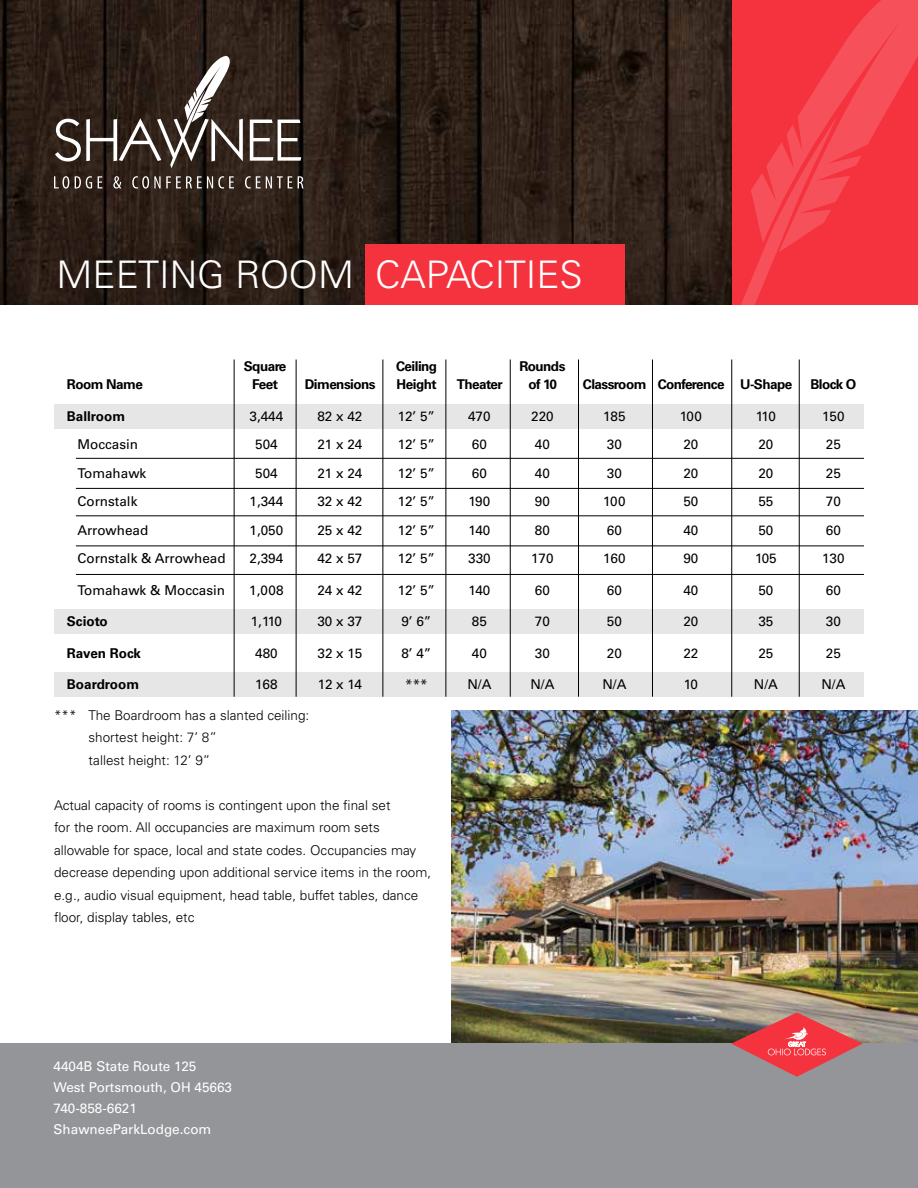
<style>
.page{position:relative;width:918px;height:1188px;background:#fff}
.page>*{position:absolute;margin:0;border:0;box-sizing:border-box;transform-origin:0 0}
.t1{font:300 37.95px "Univers LT Std";color:#fff}
.t2{font:13.5px "Univers LT Std";color:#000}
.t3{font:300 13.5px/22.5px "Univers LT Std";color:#000}
.t4{font:700 13.5px "Univers LT Std";letter-spacing:-.04em;color:#000}
.t5{font:13.5px/21px "Univers LT Std";color:#fff}
.t6{font:700 13.5px "Univers LT Std";color:#000}
</style>
<div class="page">
<img style="left:452px;top:710px;width:466px;height:334px">
<img style="left:0;top:0;width:692px;height:305px">
<div style="left:0;top:1044px;width:918px;height:144px;background:#939598"></div>
<svg style="left:731px;top:1012px;width:132px;height:65px"></svg>
<div style="left:365px;top:245px;width:259px;height:60px;background:#f5333f"></div>
<svg style="left:250px;top:120px;width:51px;height:41px"></svg>
<svg style="left:54px;top:176px;width:15px;height:13px"></svg>
<svg style="left:75px;top:176px;width:17px;height:13px"></svg>
<svg style="left:98px;top:176px;width:4px;height:12px"></svg>
<svg style="left:113px;top:176px;width:8px;height:13px"></svg>
<svg style="left:132px;top:176px;width:102px;height:13px"></svg>
<svg style="left:245px;top:176px;width:47px;height:13px"></svg>
<svg style="left:298px;top:176px;width:6px;height:12px"></svg>
<svg style="left:55px;top:54px;width:188px;height:114px;background:#4b4039"></svg>
<svg style="left:692px;top:0;width:226px;height:305px;background:#d2373f"></svg>
<div style="left:54px;top:404px;width:810px;height:25px;background:#e6e6e6"></div>
<div style="left:54px;top:609px;width:810px;height:25px;background:#e6e6e6"></div>
<div style="left:54px;top:672px;width:810px;height:25px;background:#e6e6e6"></div>
<hr style="left:234px;top:360px;width:1px;height:337px;background:#000">
<hr style="left:296px;top:360px;width:1px;height:337px;background:#000">
<hr style="left:382px;top:360px;width:1px;height:337px;background:#000">
<hr style="left:446px;top:360px;width:1px;height:337px;background:#000">
<hr style="left:510px;top:360px;width:1px;height:337px;background:#000">
<hr style="left:578px;top:360px;width:1px;height:337px;background:#000">
<hr style="left:652px;top:360px;width:1px;height:337px;background:#000">
<hr style="left:731px;top:360px;width:1px;height:337px;background:#000">
<hr style="left:799px;top:360px;width:1px;height:337px;background:#000">
<hr style="left:76px;top:458px;width:788px;height:1px;background:#000">
<hr style="left:76px;top:488px;width:788px;height:1px;background:#000">
<hr style="left:76px;top:515px;width:788px;height:1px;background:#000">
<hr style="left:76px;top:546px;width:788px;height:1px;background:#000">
<hr style="left:76px;top:574px;width:788px;height:1px;background:#000">
<h1 class="t1" style="left:57px;top:252px;width:528px">MEETING ROOM CAPACITIES</h1>
<p class="t4" style="left:244px;top:359px;width:44px">Square</p>
<p class="t4" style="left:396px;top:359px;width:43px">Ceiling</p>
<p class="t4" style="left:519px;top:359px;width:48px">Rounds</p>
<p class="t4" style="left:67px;top:377px;width:77px">Room Name</p>
<p class="t4" style="left:252px;top:377px;width:27px">Feet</p>
<p class="t4" style="left:305px;top:377px;width:72px">Dimensions</p>
<p class="t4" style="left:397px;top:377px;width:42px">Height</p>
<p class="t4" style="left:457px;top:377px;width:48px">Theater</p>
<p class="t4" style="left:528px;top:377px;width:30px">of 10</p>
<p class="t4" style="left:583px;top:377px;width:211px">Classroom Conference U-Shape</p>
<p class="t4" style="left:810px;top:377px;width:48px">Block O</p>
<p class="t6" style="left:67px;top:408px;width:60px">Ballroom</p>
<p class="t2" style="left:250px;top:408px;width:35px">3,444</p>
<p class="t2" style="left:317px;top:408px;width:47px">82 x 42</p>
<p class="t2" style="left:398px;top:408px;width:39px">12’ 5”</p>
<p class="t2" style="left:468px;top:408px;width:24px">470</p>
<p class="t2" style="left:531px;top:408px;width:24px">220</p>
<p class="t2" style="left:603px;top:408px;width:24px">185</p>
<p class="t2" style="left:680px;top:408px;width:24px">100</p>
<p class="t2" style="left:756px;top:408px;width:21px">110</p>
<p class="t2" style="left:822px;top:408px;width:24px">150</p>
<p class="t2" style="left:77px;top:437px;width:62px">Moccasin</p>
<p class="t2" style="left:255px;top:437px;width:24px">504</p>
<p class="t2" style="left:317px;top:437px;width:47px">21 x 24</p>
<p class="t2" style="left:398px;top:437px;width:39px">12’ 5”</p>
<p class="t2" style="left:472px;top:437px;width:17px">60</p>
<p class="t2" style="left:535px;top:437px;width:17px">40</p>
<p class="t2" style="left:607px;top:437px;width:17px">30</p>
<p class="t2" style="left:683px;top:437px;width:17px">20</p>
<p class="t2" style="left:758px;top:437px;width:17px">20</p>
<p class="t2" style="left:826px;top:437px;width:17px">25</p>
<p class="t2" style="left:77px;top:465px;width:70px">Tomahawk</p>
<p class="t2" style="left:255px;top:465px;width:24px">504</p>
<p class="t2" style="left:317px;top:465px;width:47px">21 x 24</p>
<p class="t2" style="left:398px;top:465px;width:39px">12’ 5”</p>
<p class="t2" style="left:472px;top:465px;width:17px">60</p>
<p class="t2" style="left:535px;top:465px;width:17px">40</p>
<p class="t2" style="left:607px;top:465px;width:17px">30</p>
<p class="t2" style="left:683px;top:465px;width:17px">20</p>
<p class="t2" style="left:758px;top:465px;width:17px">20</p>
<p class="t2" style="left:826px;top:465px;width:17px">25</p>
<p class="t2" style="left:77px;top:494px;width:62px">Cornstalk</p>
<p class="t2" style="left:250px;top:494px;width:35px">1,344</p>
<p class="t2" style="left:317px;top:494px;width:47px">32 x 42</p>
<p class="t2" style="left:398px;top:494px;width:39px">12’ 5”</p>
<p class="t2" style="left:469px;top:494px;width:23px">190</p>
<p class="t2" style="left:535px;top:494px;width:17px">90</p>
<p class="t2" style="left:603px;top:494px;width:24px">100</p>
<p class="t2" style="left:683px;top:494px;width:17px">50</p>
<p class="t2" style="left:758px;top:494px;width:17px">55</p>
<p class="t2" style="left:826px;top:494px;width:17px">70</p>
<p class="t2" style="left:77px;top:522px;width:72px">Arrowhead</p>
<p class="t2" style="left:250px;top:522px;width:35px">1,050</p>
<p class="t2" style="left:317px;top:522px;width:47px">25 x 42</p>
<p class="t2" style="left:398px;top:522px;width:39px">12’ 5”</p>
<p class="t2" style="left:468px;top:522px;width:24px">140</p>
<p class="t2" style="left:535px;top:522px;width:17px">80</p>
<p class="t2" style="left:607px;top:522px;width:17px">60</p>
<p class="t2" style="left:683px;top:522px;width:17px">40</p>
<p class="t2" style="left:758px;top:522px;width:17px">50</p>
<p class="t2" style="left:826px;top:522px;width:17px">60</p>
<p class="t2" style="left:77px;top:551px;width:150px">Cornstalk &amp; Arrowhead</p>
<p class="t2" style="left:250px;top:551px;width:35px">2,394</p>
<p class="t2" style="left:317px;top:551px;width:47px">42 x 57</p>
<p class="t2" style="left:398px;top:551px;width:39px">12’ 5”</p>
<p class="t2" style="left:468px;top:551px;width:24px">330</p>
<p class="t2" style="left:531px;top:551px;width:24px">170</p>
<p class="t2" style="left:603px;top:551px;width:24px">160</p>
<p class="t2" style="left:683px;top:551px;width:17px">90</p>
<p class="t2" style="left:755px;top:551px;width:23px">105</p>
<p class="t2" style="left:822px;top:551px;width:24px">130</p>
<p class="t2" style="left:77px;top:582px;width:149px">Tomahawk &amp; Moccasin</p>
<p class="t2" style="left:249px;top:582px;width:36px">1,008</p>
<p class="t2" style="left:317px;top:582px;width:47px">24 x 42</p>
<p class="t2" style="left:398px;top:582px;width:39px">12’ 5”</p>
<p class="t2" style="left:468px;top:582px;width:24px">140</p>
<p class="t2" style="left:535px;top:582px;width:17px">60</p>
<p class="t2" style="left:607px;top:582px;width:17px">60</p>
<p class="t2" style="left:683px;top:582px;width:17px">40</p>
<p class="t2" style="left:758px;top:582px;width:17px">50</p>
<p class="t2" style="left:826px;top:582px;width:17px">60</p>
<p class="t4" style="left:67px;top:614px;width:42px">Scioto</p>
<p class="t2" style="left:251px;top:614px;width:33px">1,110</p>
<p class="t2" style="left:317px;top:614px;width:47px">30 x 37</p>
<p class="t2" style="left:401px;top:614px;width:32px">9’ 6”</p>
<p class="t2" style="left:472px;top:614px;width:17px">85</p>
<p class="t2" style="left:535px;top:614px;width:17px">70</p>
<p class="t2" style="left:607px;top:614px;width:17px">50</p>
<p class="t2" style="left:683px;top:614px;width:17px">20</p>
<p class="t2" style="left:758px;top:614px;width:17px">35</p>
<p class="t2" style="left:826px;top:614px;width:17px">30</p>
<p class="t6" style="left:67px;top:645px;width:76px">Raven Rock</p>
<p class="t2" style="left:255px;top:645px;width:24px">480</p>
<p class="t2" style="left:318px;top:645px;width:46px">32 x 15</p>
<p class="t2" style="left:401px;top:645px;width:32px">8’ 4”</p>
<p class="t2" style="left:472px;top:645px;width:17px">40</p>
<p class="t2" style="left:535px;top:645px;width:17px">30</p>
<p class="t2" style="left:607px;top:645px;width:17px">20</p>
<p class="t2" style="left:683px;top:645px;width:17px">22</p>
<p class="t2" style="left:758px;top:645px;width:17px">25</p>
<p class="t2" style="left:826px;top:645px;width:17px">25</p>
<p class="t6" style="left:67px;top:677px;width:74px">Boardroom</p>
<p class="t2" style="left:255px;top:677px;width:24px">168</p>
<p class="t2" style="left:318px;top:677px;width:46px">12 x 14</p>
<p class="t2" style="left:405px;top:677px;width:24px">***</p>
<p class="t2" style="left:467px;top:677px;width:26px">N/A</p>
<p class="t2" style="left:530px;top:677px;width:26px">N/A</p>
<p class="t2" style="left:602px;top:677px;width:26px">N/A</p>
<p class="t2" style="left:684px;top:677px;width:16px">10</p>
<p class="t2" style="left:754px;top:677px;width:26px">N/A</p>
<p class="t2" style="left:821px;top:677px;width:26px">N/A</p>
<p class="t3" style="left:89px;top:704px;width:222px;text-indent:-35px">*** The Boardroom has a slanted ceiling: shortest height: 7’ 8”<br>tallest height: 12’ 9”</p>
<p class="t3" style="left:54px;top:794px;width:379px">Actual capacity of rooms is contingent upon the final set<br>for the room. All occupancies are maximum room sets allowable for space, local and state codes. Occupancies may decrease depending upon additional service items in the room, e.g., audio visual equipment, head table, buffet tables, dance floor, display tables, etc</p>
<p class="t5" style="left:54px;top:1055px;width:180px">4404B State Route 125<br>West Portsmouth, OH 45663<br>740-858-6621<br>ShawneeParkLodge.com</p>
</div>
